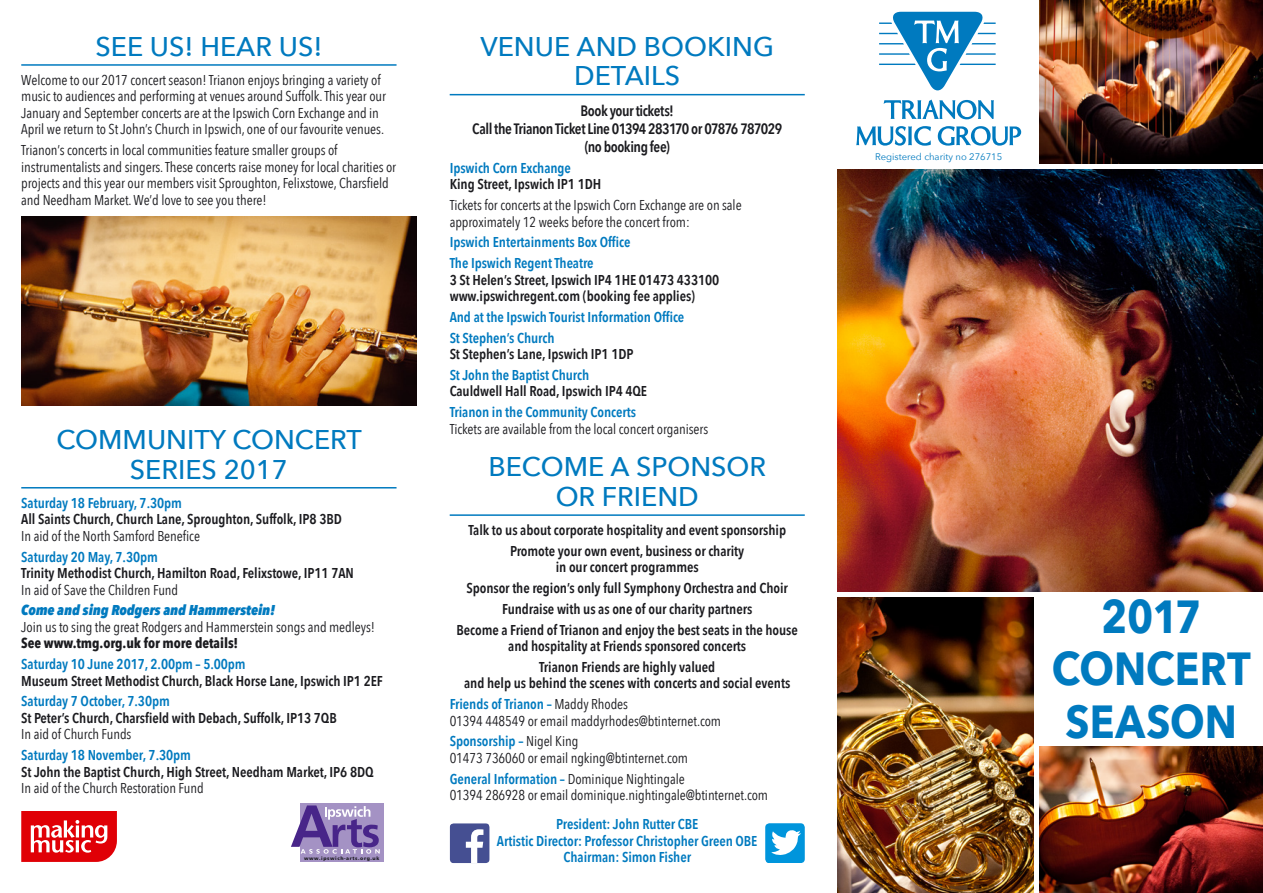
<style>
.page{position:relative;width:1263px;height:893px;background:#fff}
.page>*{position:absolute;margin:0;border:0;box-sizing:border-box;transform-origin:0 0}
.t1{font:700 46.2px/52.3px "Avenir Next";color:#007abf;text-align:center;scale:.88 1}
.t2{font:500 27px/29.7px "Avenir Next";color:#007abf;text-align:center}
.t3{font:600 15px/18px "Avenir Next Condensed";letter-spacing:-.03em;color:#1b1b1f;text-align:center}
.t4{font:14.25px/16.5px "Avenir Next Condensed";letter-spacing:-.005em;color:#1b1b1f}
.t5{font:600 14.25px/20.7px "Avenir Next Condensed";letter-spacing:-.005em;color:#1b1b1f;text-align:center}
.t6{font:600 14.25px/20.7px "Avenir Next Condensed";letter-spacing:-.005em;color:#007abf}
.t7{font:italic 800 14.25px "Avenir Next Condensed";letter-spacing:-.005em;color:#007abf}
.t8{font:700 14.25px "Avenir Next Condensed";letter-spacing:-.005em;color:#1b1b1f}
.t9{font:9.45px "Avenir Next";color:#007abf}
.t10{font:900 4.8px "Frutiger";letter-spacing:.12em;color:#1b1b1f}
.s1{color:#007abf}
.s2{font-weight:400}
.s3{font-weight:600;color:#007abf}
</style>
<div class="page">
<hr style="left:21px;top:64px;width:375px;height:2px;background:#007abf">
<hr style="left:21px;top:487px;width:375px;height:1px;background:#007abf">
<hr style="left:450px;top:94px;width:355px;height:1px;background:#007abf">
<hr style="left:450px;top:514px;width:355px;height:2px;background:#007abf">
<img style="left:838px;top:169px;width:425px;height:422px">
<img style="left:1040px;top:0;width:223px;height:163px">
<img style="left:838px;top:598px;width:195px;height:295px">
<img style="left:1040px;top:746px;width:223px;height:147px">
<svg style="left:879px;top:12px;width:117px;height:78px"></svg>
<svg style="left:884px;top:100px;width:110px;height:19px"></svg>
<svg style="left:856px;top:126px;width:165px;height:20px"></svg>
<svg style="left:291px;top:803px;width:93px;height:59px;background:#9986bd"></svg>
<svg style="left:21px;top:811px;width:96px;height:51px"></svg>
<svg style="left:450px;top:823px;width:40px;height:40px"></svg>
<svg style="left:765px;top:823px;width:40px;height:40px"></svg>
<img style="left:21px;top:217px;width:396px;height:188px">
<h2 class="t2" style="left:95px;top:31px;width:228px">SEE US! HEAR US!</h2>
<p class="t4" style="left:21px;top:71px;width:366px">Welcome to our 2017 concert season! Trianon enjoys bringing a variety of music to audiences and performing at venues around Suffolk. This year our January and September concerts are at the Ipswich Corn Exchange and in April we return to St John’s Church in Ipswich, one of our favourite venues.</p>
<p class="t4" style="left:21px;top:141px;width:376px">Trianon’s concerts in local communities feature smaller groups of instrumentalists and singers. These concerts raise money for local charities or projects and this year our members visit Sproughton, Felixstowe, Charsfield and Needham Market. We’d love to see you there!</p>
<h2 class="t2" style="left:57px;top:424px;width:307px">COMMUNITY CONCERT<br>SERIES 2017</h2>
<p class="t6" style="left:21px;top:492px;width:162px">Saturday 18 February, 7.30pm</p>
<p class="t5" style="left:21px;top:508px;width:322px">All Saints Church, Church Lane, Sproughton, Suffolk, IP8 3BD</p>
<p class="t4" style="left:21px;top:527px;width:180px">In aid of the North Samford Benefice</p>
<p class="t6" style="left:21px;top:546px;width:138px">Saturday 20 May, 7.30pm</p>
<p class="t5" style="left:21px;top:562px;width:334px">Trinity Methodist Church, Hamilton Road, Felixstowe, IP11 7AN</p>
<p class="t4" style="left:21px;top:581px;width:158px">In aid of Save the Children Fund</p>
<p class="t7" style="left:21px;top:601px;width:255px">Come and sing Rodgers and Hammerstein!</p>
<p class="t4" style="left:21px;top:618px;width:355px">Join us to sing the great Rodgers and Hammerstein songs and medleys!</p>
<p class="t8" style="left:21px;top:635px;width:219px">See www.tmg.org.uk for more details!</p>
<p class="t6" style="left:21px;top:653px;width:226px">Saturday 10 June 2017, 2.00pm – 5.00pm</p>
<p class="t5" style="left:21px;top:670px;width:363px">Museum Street Methodist Church, Black Horse Lane, Ipswich IP1 2EF</p>
<p class="t6" style="left:21px;top:690px;width:150px">Saturday 7 October, 7.30pm</p>
<p class="t5" style="left:21px;top:707px;width:317px">St Peter’s Church, Charsfield with Debach, Suffolk, IP13 7QB</p>
<p class="t4" style="left:21px;top:725px;width:112px">In aid of Church Funds</p>
<p class="t6" style="left:21px;top:744px;width:171px">Saturday 18 November, 7.30pm</p>
<p class="t5" style="left:21px;top:761px;width:354px">St John the Baptist Church, High Street, Needham Market, IP6 8DQ</p>
<p class="t4" style="left:21px;top:779px;width:184px">In aid of the Church Restoration Fund</p>
<p class="t10" style="left:304px;top:855px;width:77px">www.ipswich-arts.org.uk</p>
<h2 class="t2" style="left:480px;top:31px;width:295px">VENUE AND BOOKING<br>DETAILS</h2>
<p class="t3" style="left:472px;top:101px;width:311px">Book your tickets!<br>Call the Trianon Ticket Line 01394 283170 or 07876 787029 (no booking fee)</p>
<p class="t6" style="left:450px;top:157px;width:123px">Ipswich Corn Exchange</p>
<p class="t5" style="left:450px;top:174px;width:153px">King Street, Ipswich IP1 1DH</p>
<p class="t4" style="left:450px;top:196px;width:294px">Tickets for concerts at the Ipswich Corn Exchange are on sale approximately 12 weeks before the concert from:</p>
<p class="t6" style="left:450px;top:232px;width:182px">Ipswich Entertainments Box Office<br>The Ipswich Regent Theatre</p>
<p class="t5" style="left:450px;top:271px;width:271px;line-height:16.5px;text-align:left">3 St Helen’s Street, Ipswich IP4 1HE 01473 433100 www.ipswichregent.com (booking fee applies)</p>
<p class="t6" style="left:450px;top:306px;width:236px">And at the Ipswich Tourist Information Office<br>St Stephen’s Church</p>
<p class="t5" style="left:450px;top:343px;width:185px">St Stephen’s Lane, Ipswich IP1 1DP</p>
<p class="t6" style="left:450px;top:364px;width:141px">St John the Baptist Church</p>
<p class="t5" style="left:450px;top:381px;width:199px">Cauldwell Hall Road, Ipswich IP4 4QE</p>
<p class="t6" style="left:450px;top:401px;width:188px">Trianon in the Community Concerts</p>
<p class="t4" style="left:450px;top:420px;width:260px">Tickets are available from the local concert organisers</p>
<h2 class="t2" style="left:488px;top:451px;width:279px">BECOME A SPONSOR<br>OR FRIEND</h2>
<p class="t5" style="left:468px;top:519px;width:319px">Talk to us about corporate hospitality and event sponsorship<br>Promote your own event, business or charity</p>
<p class="t5" style="left:456px;top:557px;width:343px">in our concert programmes<br>Sponsor the region’s only full Symphony Orchestra and Choir Fundraise with us as one of our charity partners<br>Become a Friend of Trianon and enjoy the best seats in the house</p>
<p class="t5" style="left:508px;top:635px;width:239px">and hospitality at Friends sponsored concerts<br>Trianon Friends are highly valued</p>
<p class="t5" style="left:450px;top:673px;width:342px;text-align:left;text-indent:14px">and help us behind the scenes with concerts and social events<br><span class="s1">Friends of Trianon –</span> <span class="s2">Maddy Rhodes</span></p>
<p class="t4" style="left:450px;top:710px;width:273px;line-height:20.7px">01394 448549 or email maddyrhodes@btinternet.com<br><span class="s3">Sponsorship –</span> Nigel King</p>
<p class="t4" style="left:450px;top:747px;width:240px;line-height:20.7px">01473 736060 or email ngking@btinternet.com<br><span class="s3">General Information –</span> Dominique Nightingale</p>
<p class="t4" style="left:450px;top:786px;width:320px">01394 286928 or email dominique.nightingale@btinternet.com</p>
<p class="t6" style="left:497px;top:816px;width:262px;line-height:16.5px;text-align:center">President: John Rutter CBE<br>Artistic Director: Professor Christopher Green OBE<br>Chairman: Simon Fisher</p>
<p class="t9" style="left:875px;top:148px;width:129px">Registered charity no 276715</p>
<h1 class="t1" style="left:1052px;top:590px;width:228px">2017<br>CONCERT<br>SEASON</h1>
</div>
